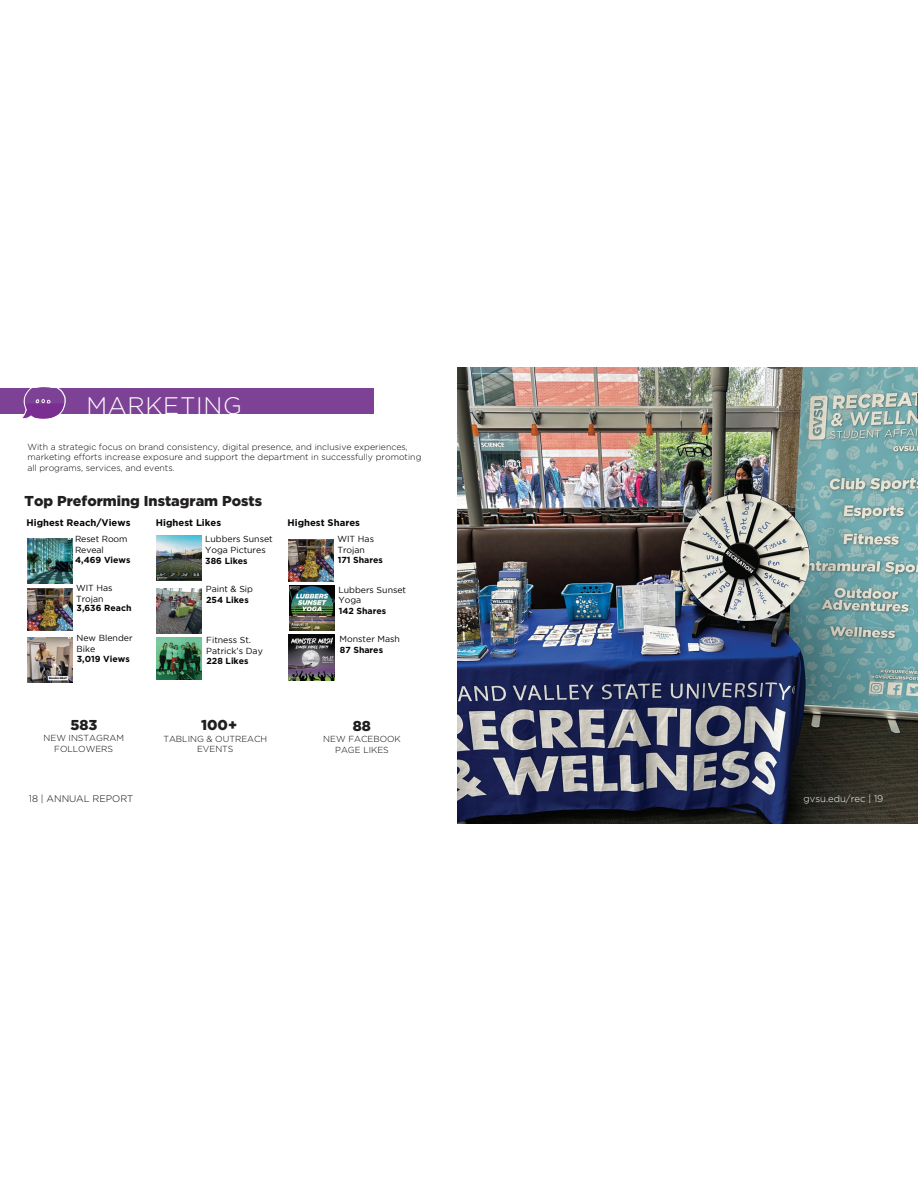
<style>
.page{position:relative;width:918px;height:1188px;background:#fff}
.page>*{position:absolute;margin:0;border:0;box-sizing:border-box;transform-origin:0 0}
.t1{font:300 23.85px "Gotham";letter-spacing:.03em;color:#fff}
.t2{font:900 14.4px "Gotham";color:#211e1e}
.t3{font:700 9.6px "Gotham";color:#040503}
.t4{font:300 9.6px "Gotham";color:#040503}
.t5{font:300 9.6px "Gotham";color:#fff}
.t6{font:300 8.7px/10.5px "Gotham";color:#040503;text-align:center}
.t7{font:8.7px/10.5px "Gotham";color:#040503}
.t8{font:700 8.7px "Gotham";color:#040503}
</style>
<div class="page">
<img style="left:458px;top:367px;width:460px;height:457px">
<div style="left:0;top:389px;width:374px;height:25px;background:#7d4296"></div>
<svg style="left:21px;top:387px;width:45px;height:32px"></svg>
<svg style="left:917px;top:393px;width:1px;height:25px"></svg>
<img style="left:157px;top:535px;width:45px;height:46px">
<img style="left:289px;top:585px;width:45px;height:46px">
<img style="left:289px;top:635px;width:46px;height:46px">
<img style="left:27px;top:539px;width:45px;height:45px">
<img style="left:27px;top:588px;width:45px;height:43px">
<img style="left:27px;top:638px;width:45px;height:45px">
<img style="left:157px;top:589px;width:45px;height:45px">
<img style="left:157px;top:638px;width:45px;height:42px">
<img style="left:289px;top:539px;width:45px;height:43px">
<h1 class="t1" style="left:86px;top:397px;width:157px">MARKETING</h1>
<p class="t6" style="left:27px;top:442px;width:396px;text-align:left">With a strategic focus on brand consistency, digital presence, and inclusive experiences, marketing efforts increase exposure and support the department in successfully promoting all programs, services, and events.</p>
<h2 class="t2" style="left:25px;top:495px;width:239px">Top Preforming Instagram Posts</h2>
<p class="t3" style="left:27px;top:519px;width:105px">Highest Reach/Views</p>
<p class="t8" style="left:75px;top:556px;width:57px">4,469 Views</p>
<p class="t3" style="left:156px;top:519px;width:67px">Highest Likes</p>
<p class="t8" style="left:205px;top:558px;width:44px">386 Likes</p>
<p class="t7" style="left:75px;top:534px;width:54px">Reset Room<br>Reveal</p>
<p class="t7" style="left:205px;top:535px;width:69px">Lubbers Sunset<br>Yoga Pictures</p>
<p class="t3" style="left:288px;top:519px;width:74px">Highest Shares</p>
<p class="t8" style="left:338px;top:557px;width:47px">171 Shares</p>
<p class="t7" style="left:337px;top:535px;width:38px">WIT Has<br>Trojan</p>
<p class="t7" style="left:76px;top:584px;width:38px">WIT Has<br>Trojan</p>
<p class="t8" style="left:206px;top:597px;width:44px">254 Likes</p>
<p class="t7" style="left:206px;top:584px;width:49px">Paint &amp; Sip</p>
<p class="t8" style="left:77px;top:605px;width:56px">3,636 Reach</p>
<p class="t7" style="left:338px;top:585px;width:69px">Lubbers Sunset<br>Yoga</p>
<p class="t8" style="left:339px;top:608px;width:49px">142 Shares</p>
<p class="t7" style="left:77px;top:634px;width:58px">New Blender<br>Bike</p>
<p class="t8" style="left:77px;top:656px;width:55px">3,019 Views</p>
<p class="t7" style="left:206px;top:636px;width:58px">Fitness St.<br>Patrick’s Day</p>
<p class="t8" style="left:207px;top:658px;width:44px">228 Likes</p>
<p class="t7" style="left:340px;top:634px;width:62px">Monster Mash</p>
<p class="t8" style="left:340px;top:647px;width:45px">87 Shares</p>
<h2 class="t2" style="left:70px;top:719px;width:28px">583</h2>
<p class="t6" style="left:44px;top:733px;width:82px">NEW INSTAGRAM<br>FOLLOWERS</p>
<p class="t4" style="left:29px;top:795px;width:106px">18 | ANNUAL REPORT</p>
<h2 class="t2" style="left:201px;top:719px;width:38px">100+</h2>
<p class="t6" style="left:163px;top:734px;width:105px">TABLING &amp; OUTREACH<br>EVENTS</p>
<h2 class="t2" style="left:353px;top:720px;width:20px">88</h2>
<p class="t6" style="left:323px;top:734px;width:79px">NEW FACEBOOK<br>PAGE LIKES</p>
<p class="t5" style="left:804px;top:795px;width:81px">gvsu.edu/rec | 19</p>
</div>
